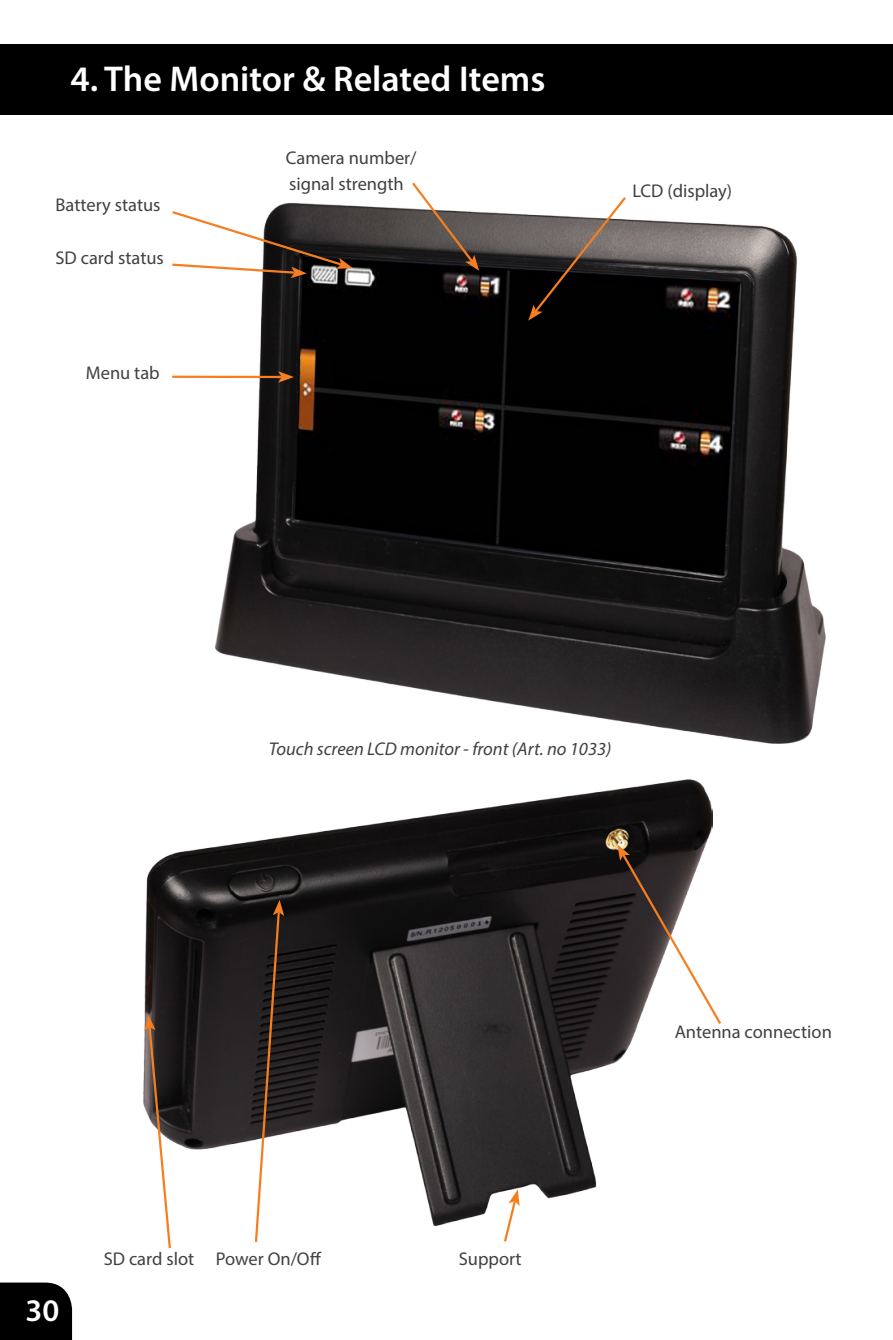
<style>
.page{position:relative;width:893px;height:1340px;background:#fff}
.page>*{position:absolute;margin:0;border:0;box-sizing:border-box;transform-origin:0 0}
.t1{font:600 36px "Myriad Pro";color:#fff}
.t2{font:600 31.5px "Myriad Pro";color:#fff}
.t3{font:18.45px/26.3px "Myriad Pro";color:#414042}
.t4{font:italic 18.45px "Myriad Pro";color:#414042}
</style>
<div class="page">
<div style="left:0;top:1282px;width:72px;height:57px;background:#000"></div>
<div style="left:0;top:44px;width:893px;height:71px;background:#000"></div>
<img style="left:215px;top:202px;width:611px;height:541px">
<img style="left:144px;top:779px;width:568px;height:448px">
<svg style="left:254px;top:899px;width:30px;height:343px"></svg>
<svg style="left:528px;top:197px;width:100px;height:123px"></svg>
<svg style="left:617px;top:844px;width:104px;height:182px"></svg>
<svg style="left:144px;top:1014px;width:28px;height:235px"></svg>
<svg style="left:502px;top:1189px;width:18px;height:53px"></svg>
<svg style="left:172px;top:209px;width:181px;height:69px"></svg>
<hr style="left:172px;top:375px;width:110px;height:3px;background:#f57e20">
<svg style="left:278px;top:371px;width:16px;height:12px"></svg>
<svg style="left:410px;top:182px;width:69px;height:89px"></svg>
<h1 class="t1" style="left:70px;top:56px;width:476px">4. The Monitor &amp; Related Items</h1>
<p class="t3" style="left:56px;top:191px;width:107px">Battery status</p>
<p class="t3" style="left:55px;top:244px;width:110px">SD card status</p>
<p class="t3" style="left:86px;top:360px;width:76px">Menu tab</p>
<p class="t3" style="left:286px;top:144px;width:132px">Camera number/ signal strength</p>
<p class="t3" style="left:632px;top:178px;width:101px">LCD (display)</p>
<p class="t4" style="left:269px;top:737px;width:344px">Touch screen LCD monitor - front (Art. no 1033)</p>
<h2 class="t2" style="left:26px;top:1289px;width:35px">30</h2>
<p class="t3" style="left:216px;top:1244px;width:107px">Power On/Off</p>
<p class="t3" style="left:104px;top:1244px;width:92px">SD card slot</p>
<p class="t3" style="left:459px;top:1244px;width:64px">Support</p>
<p class="t3" style="left:675px;top:1018px;width:159px">Antenna connection</p>
</div>
